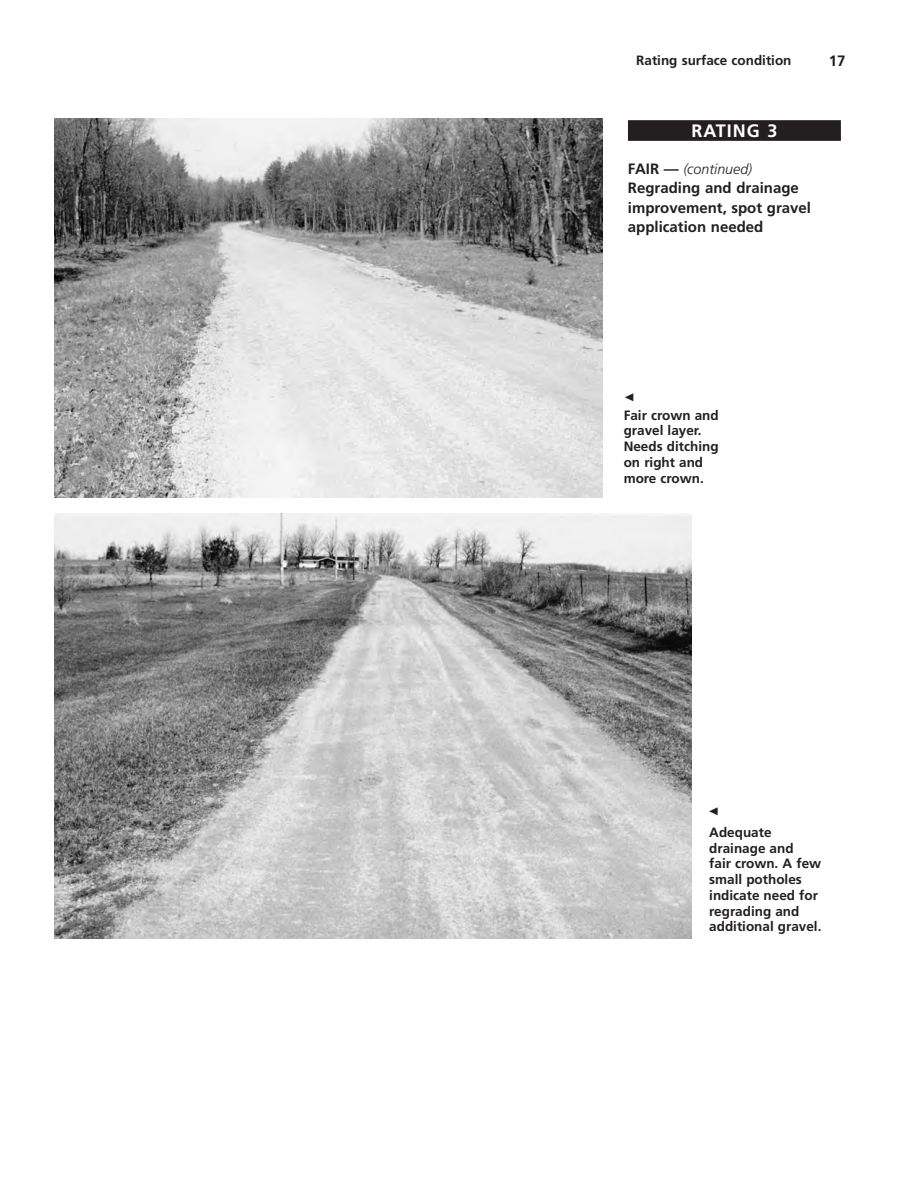
<style>
.page{position:relative;width:918px;height:1188px;background:#fff}
.page>*{position:absolute;margin:0;border:0;box-sizing:border-box;transform-origin:0 0}
.t1{font:700 18px "Frutiger";letter-spacing:.055em;color:#fff}
.t2{font:700 15px/19.5px "Frutiger";color:#231f20}
.t3{font:italic 300 14.25px "Frutiger";color:#231f20}
.t4{font:700 13.5px/15.8px "Frutiger";color:#231f20}
.s1{font-weight:700;font-style:normal;font-size:15px}
</style>
<div class="page">
<div style="left:628px;top:120px;width:213px;height:18px;background:#231f20"></div>
<svg style="left:628px;top:138px;width:213px;height:3px"></svg>
<img style="left:54px;top:119px;width:549px;height:379px">
<img style="left:54px;top:514px;width:638px;height:425px">
<p class="t4" style="left:636px;top:53px;width:157px">Rating surface condition</p>
<p class="t2" style="left:829px;top:52px;width:18px">17</p>
<h1 class="t1" style="left:691px;top:124px;width:88px">RATING 3</h1>
<p class="t3" style="left:628px;top:163px;width:126px"><span class="s1">FAIR —</span> (continued)</p>
<p class="t2" style="left:628px;top:180px;width:185px">Regrading and drainage improvement, spot gravel application needed</p>
<p class="t4" style="left:624px;top:408px;width:97px">Fair crown and gravel layer.<br>Needs ditching on right and more crown.</p>
<p class="t4" style="left:709px;top:825px;width:114px">Adequate drainage and<br>fair crown. A few small potholes indicate need for regrading and additional gravel.</p>
</div>
